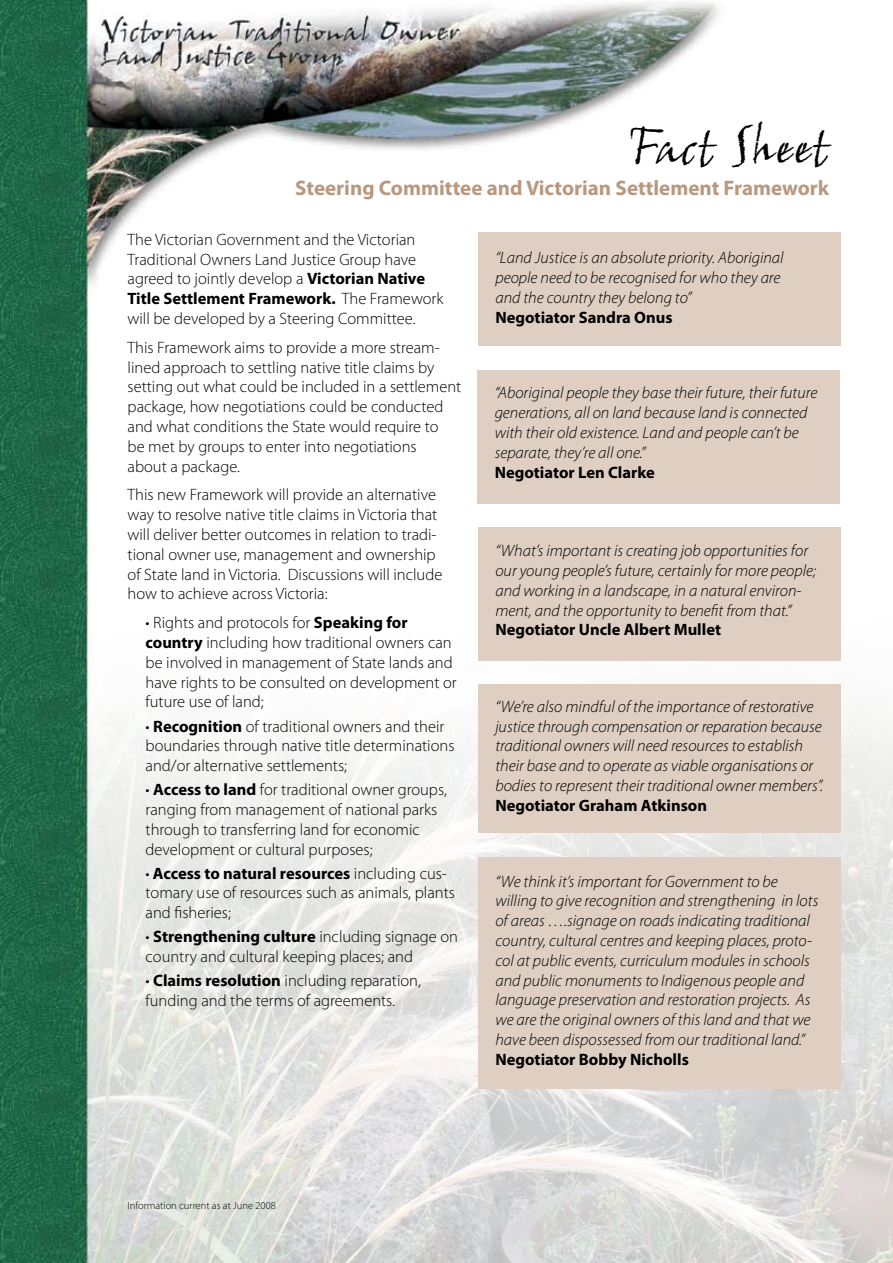
<style>
.page{position:relative;width:893px;height:1263px;background:#fff}
.page>*{position:absolute;margin:0;border:0;box-sizing:border-box;transform-origin:0 0}
.t1{font:48px "John Handy Plain";color:#000}
.t2{font:700 21px "Myriad Pro";color:#b8987f}
.t3{font:300 16.5px/19.8px "Myriad Pro";color:#000}
.t4{font:italic 300 16.5px/19.8px "Myriad Pro";color:#000}
.t5{font:700 16.5px "Myriad Pro";color:#000}
.t6{font:300 10.5px "Myriad Pro";color:#000}
.s1{font-weight:700}
</style>
<div class="page">
<img style="left:0;top:0;width:719px;height:1263px">
<img style="left:87px;top:615px;width:806px;height:648px">
<div style="left:478px;top:685px;width:363px;height:148px;background:#decfc2"></div>
<div style="left:478px;top:527px;width:363px;height:134px;background:#decfc2"></div>
<div style="left:477px;top:370px;width:363px;height:134px;background:#decfc2"></div>
<div style="left:478px;top:232px;width:363px;height:114px;background:#decfc2"></div>
<div style="left:478px;top:857px;width:363px;height:231px;background:#decfc2"></div>
<h1 class="t1" style="left:630px;top:117px;width:201px">Fact Sheet</h1>
<p class="t2" style="left:295px;top:174px;width:535px">Steering Committee and Victorian Settlement Framework</p>
<p class="t3" style="left:128px;top:229px;width:318px">The Victorian Government and the Victorian Traditional Owners Land Justice Group have agreed to jointly develop a <span class="s1">Victorian Native Title Settlement Framework.</span> The Framework will be developed by a Steering Committee.</p>
<p class="t3" style="left:128px;top:337px;width:335px">This Framework aims to provide a more stream&shy;lined approach to settling native title claims by setting out what could be included in a settlement package, how negotiations could be conducted and what conditions the State would require to<br>be met by groups to enter into negotiations<br>about a package.</p>
<p class="t3" style="left:128px;top:485px;width:316px">This new Framework will provide an alternative way to resolve native title claims in Victoria that will deliver better outcomes in relation to tradi&shy;tional owner use, management and ownership of State land in Victoria. Discussions will include how to achieve across Victoria:</p>
<p class="t3" style="left:146px;top:613px;width:313px">• Rights and protocols for <span class="s1">Speaking for country</span> including how traditional owners can be involved in management of State lands and have rights to be consulted on development or future use of land;</p>
<p class="t3" style="left:146px;top:716px;width:310px">• <span class="s1">Recognition</span> of traditional owners and their boundaries through native title determinations and/or alternative settlements;</p>
<p class="t3" style="left:146px;top:780px;width:303px">• <span class="s1">Access to land</span> for traditional owner groups, ranging from management of national parks through to transferring land for economic development or cultural purposes;</p>
<p class="t3" style="left:146px;top:863px;width:311px">• <span class="s1">Access to natural resources</span> including cus&shy;tomary use of resources such as animals, plants and fisheries;</p>
<p class="t3" style="left:146px;top:927px;width:314px">• <span class="s1">Strengthening culture</span> including signage on country and cultural keeping places; and</p>
<p class="t3" style="left:146px;top:971px;width:277px">• <span class="s1">Claims resolution</span> including reparation, funding and the terms of agreements.</p>
<p class="t4" style="left:495px;top:248px;width:290px">“Land Justice is an absolute priority. Aboriginal people need to be recognised for who they are and the country they belong to”</p>
<p class="t5" style="left:495px;top:306px;width:179px">Negotiator Sandra Onus</p>
<p class="t4" style="left:495px;top:383px;width:324px">“Aboriginal people they base their future, their future generations, all on land because land is connected with their old existence. Land and people can’t be separate, they’re all one.”</p>
<p class="t5" style="left:495px;top:461px;width:162px">Negotiator Len Clarke</p>
<p class="t4" style="left:495px;top:541px;width:322px">“What’s important is creating job opportunities for our young people’s future, certainly for more people; and working in a landscape, in a natural environ&shy;ment, and the opportunity to benefit from that.”</p>
<p class="t5" style="left:495px;top:619px;width:227px">Negotiator Uncle Albert Mullet</p>
<p class="t4" style="left:495px;top:696px;width:329px">“We’re also mindful of the importance of restorative justice through compensation or reparation because traditional owners will need resources to establish their base and to operate as viable organisations or bodies to represent their traditional owner members”.</p>
<p class="t5" style="left:495px;top:794px;width:213px">Negotiator Graham Atkinson</p>
<p class="t4" style="left:495px;top:871px;width:324px">“We think it’s important for Government to be willing to give recognition and strengthening in lots of areas ….signage on roads indicating traditional country, cultural centres and keeping places, proto&shy;col at public events, curriculum modules in schools and public monuments to Indigenous people and language preservation and restoration projects. As we are the original owners of this land and that we have been dispossessed from our traditional land.”</p>
<p class="t5" style="left:495px;top:1048px;width:195px">Negotiator Bobby Nicholls</p>
<p class="t6" style="left:128px;top:1199px;width:150px">Information current as at June 2008</p>
</div>
